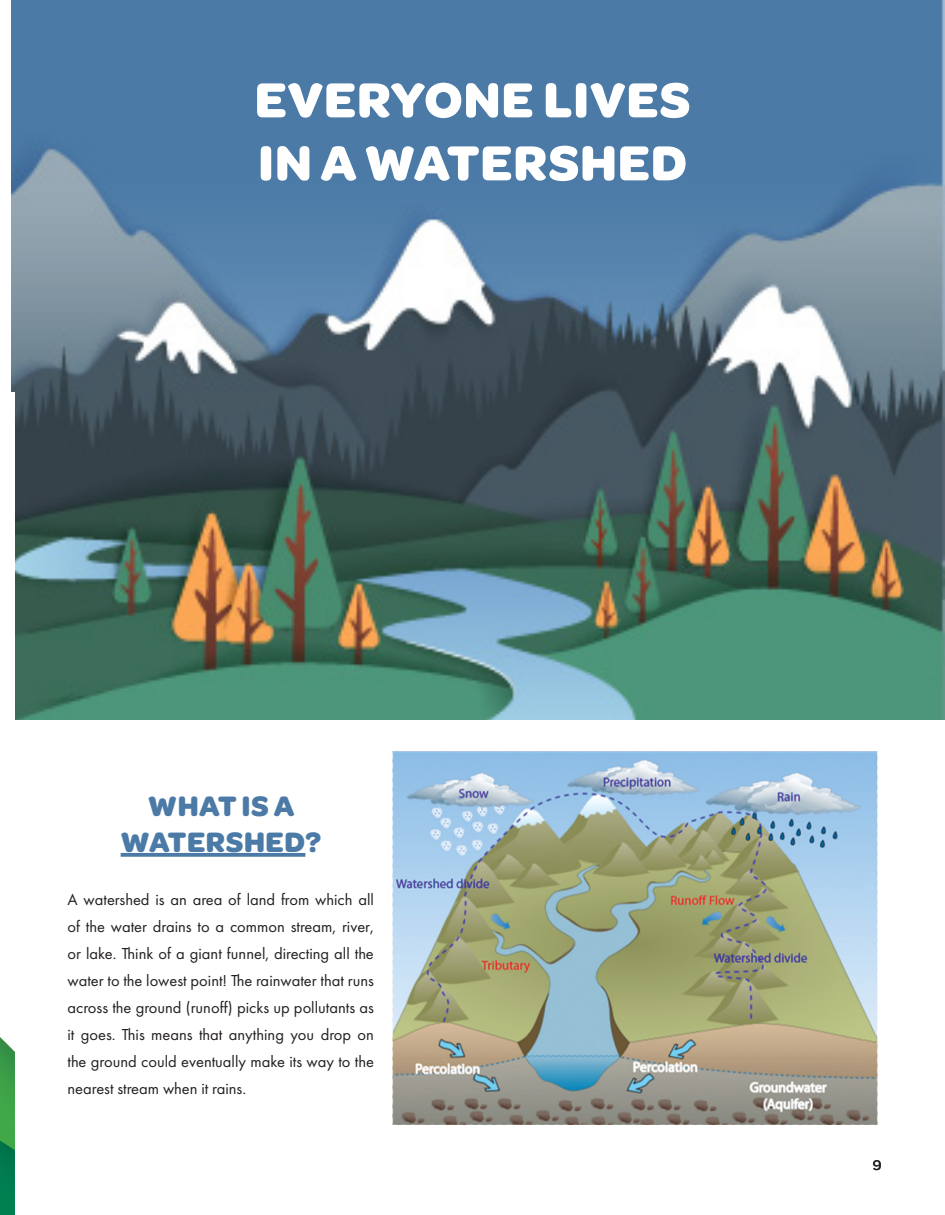
<style>
.page{position:relative;width:945px;height:1215px;background:#fff}
.page>*{position:absolute;margin:0;border:0;box-sizing:border-box;transform-origin:0 0}
.t1{font:700 52.5px/63px "Omnes";letter-spacing:.02em;color:#fff}
.t2{font:700 30px/36px "Omnes";letter-spacing:.02em;color:#4b7aa6;text-align:center}
.t3{font:16.5px/27px "Futura PT";color:#231f20;text-align:justify}
.t4{font:500 15px "Omnes";color:#231f20}
</style>
<div class="page">
<img style="left:11px;top:0;width:934px;height:720px">
<img style="left:0;top:393px;width:14px;height:822px">
<svg style="left:121px;top:853px;width:184px;height:4px"></svg>
<img style="left:392px;top:752px;width:486px;height:372px">
<p class="t1" style="left:255px;top:65px;width:437px">EVERYONE LIVES<br>IN A WATERSHED</p>
<p class="t2" style="left:121px;top:786px;width:202px">WHAT IS A<br>WATERSHED?</p>
<p class="t3" style="left:68px;top:885px;width:308px">A watershed is an area of land from which all of the water drains to a common stream, river, or lake. Think of a giant funnel, directing all the water to the lowest point! The rainwater that runs across the ground (runoff) picks up pollutants as it goes. This means that anything you drop on the ground could eventually make its way to the nearest stream when it rains.</p>
<p class="t4" style="left:873px;top:1155px;width:10px">9</p>
</div>
